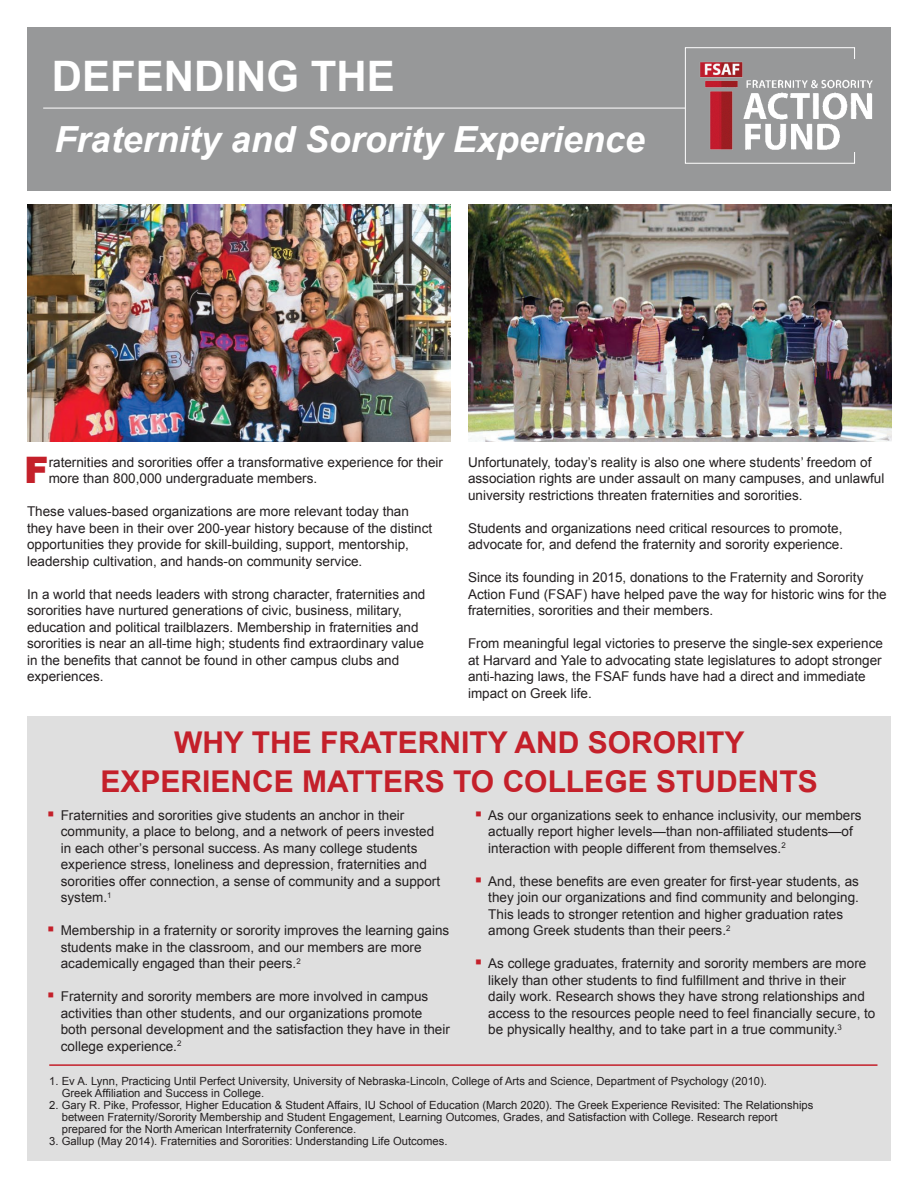
<style>
.page{position:relative;width:918px;height:1188px;background:#fff}
.page>*{position:absolute;margin:0;border:0;box-sizing:border-box;transform-origin:0 0}
.t1{font:700 42px "Arial";color:#fff}
.t2{font:900 36.6px "Arial";color:#c4202a}
.t3{font:italic 700 36px "Arial";color:#fff}
.t4{font:700 30px "Arial";color:#c4202a}
.t5{font:13.5px/16.5px "Arial";color:#231f20}
.t6{font:11.25px/12px "Arial";color:#231f20}
.s1{color:#c4202a}
</style>
<div class="page">
<div style="left:27px;top:716px;width:864px;height:445px;background:#dfdfdf"></div>
<div style="left:27px;top:27px;width:864px;height:163px;background:#979899"></div>
<img style="left:468px;top:204px;width:423px;height:238px">
<hr style="left:43px;top:108px;width:642px;height:1px;background:#fff">
<img style="left:692px;top:47px;width:181px;height:117px">
<hr style="left:49px;top:1064px;width:828px;height:2px;background:#c4202a">
<img style="left:27px;top:204px;width:423px;height:238px">
<p class="t1" style="left:52px;top:48px;width:345px">DEFENDING THE</p>
<p class="t3" style="left:55px;top:116px;width:592px">Fraternity and Sorority Experience</p>
<p class="t2" style="left:24px;top:444px;width:26px">F</p>
<p class="t5" style="left:49px;top:454px;width:396px">raternities and sororities offer a transformative experience for their more than 800,000 undergraduate members.</p>
<p class="t5" style="left:27px;top:503px;width:407px">These values-based organizations are more relevant today than they have been in their over 200-year history because of the distinct opportunities they provide for skill-building, support, mentorship, leadership cultivation, and hands-on community service.</p>
<p class="t5" style="left:27px;top:586px;width:400px">In a world that needs leaders with strong character, fraternities and sororities have nurtured generations of civic, business, military, education and political trailblazers. Membership in fraternities and sororities is near an all-time high; students find extraordinary value in the benefits that cannot be found in other campus clubs and experiences.</p>
<p class="t5" style="left:468px;top:454px;width:418px">Unfortunately, today’s reality is also one where students’ freedom of association rights are under assault on many campuses, and unlawful university restrictions threaten fraternities and sororities.</p>
<p class="t5" style="left:468px;top:520px;width:377px">Students and organizations need critical resources to promote, advocate for, and defend the fraternity and sorority experience.</p>
<p class="t5" style="left:468px;top:569px;width:420px">Since its founding in 2015, donations to the Fraternity and Sorority<br>Action Fund (FSAF) have helped pave the way for historic wins for the fraternities, sororities and their members.</p>
<p class="t5" style="left:468px;top:635px;width:416px">From meaningful legal victories to preserve the single-sex experience at Harvard and Yale to advocating state legislatures to adopt stronger anti-hazing laws, the FSAF funds have had a direct and immediate impact on Greek life.</p>
<p class="t4" style="left:174px;top:723px;width:572px">WHY THE FRATERNITY AND SORORITY</p>
<p class="t4" style="left:100px;top:762px;width:719px">EXPERIENCE MATTERS TO COLLEGE STUDENTS</p>
<p class="t5" style="left:61px;top:807px;width:381px;text-indent:-14px"><span class="s1">▪</span> Fraternities and sororities give students an anchor in their community, a place to belong, and a network of peers invested in each other’s personal success. As many college students experience stress, loneliness and depression, fraternities and sororities offer connection, a sense of community and a support system.<sup>1</sup></p>
<p class="t5" style="left:61px;top:922px;width:390px;text-indent:-14px"><span class="s1">▪</span> Membership in a fraternity or sorority improves the learning gains students make in the classroom, and our members are more academically engaged than their peers.<sup>2</sup></p>
<p class="t5" style="left:61px;top:988px;width:391px;text-indent:-14px"><span class="s1">▪</span> Fraternity and sorority members are more involved in campus activities than other students, and our organizations promote both personal development and the satisfaction they have in their college experience.<sup>2</sup></p>
<p class="t5" style="left:488px;top:807px;width:375px;text-indent:-14px"><span class="s1">▪</span> As our organizations seek to enhance inclusivity, our members actually report higher levels—than non-affiliated students—of interaction with people different from themselves.<sup>2</sup></p>
<p class="t5" style="left:488px;top:873px;width:372px;text-indent:-14px"><span class="s1">▪</span> And, these benefits are even greater for first-year students, as they join our organizations and find community and belonging.<br>This leads to stronger retention and higher graduation rates among Greek students than their peers.<sup>2</sup></p>
<p class="t5" style="left:488px;top:955px;width:389px;text-indent:-14px"><span class="s1">▪</span> As college graduates, fraternity and sorority members are more likely than other students to find fulfillment and thrive in their daily work. Research shows they have strong relationships and access to the resources people need to feel financially secure, to be physically healthy, and to take part in a true community.<sup>3</sup></p>
<p class="t6" style="left:49px;top:1075px;width:719px">1. Ev A. Lynn, Practicing Until Perfect University, University of Nebraska-Lincoln, College of Arts and Science, Department of Psychology (2010).</p>
<p class="t6" style="left:62px;top:1087px;width:204px">Greek Affiliation and Success in College.</p>
<p class="t6" style="left:62px;top:1099px;width:753px;text-indent:-13px">2. Gary R. Pike, Professor, Higher Education &amp; Student Affairs, IU School of Education (March 2020). The Greek Experience Revisited: The Relationships between Fraternity/Sorority Membership and Student Engagement, Learning Outcomes, Grades, and Satisfaction with College. Research report</p>
<p class="t6" style="left:62px;top:1123px;width:296px">prepared for the North American Interfraternity Conference.</p>
<p class="t6" style="left:49px;top:1135px;width:400px">3. Gallup (May 2014). Fraternities and Sororities: Understanding Life Outcomes.</p>
</div>
